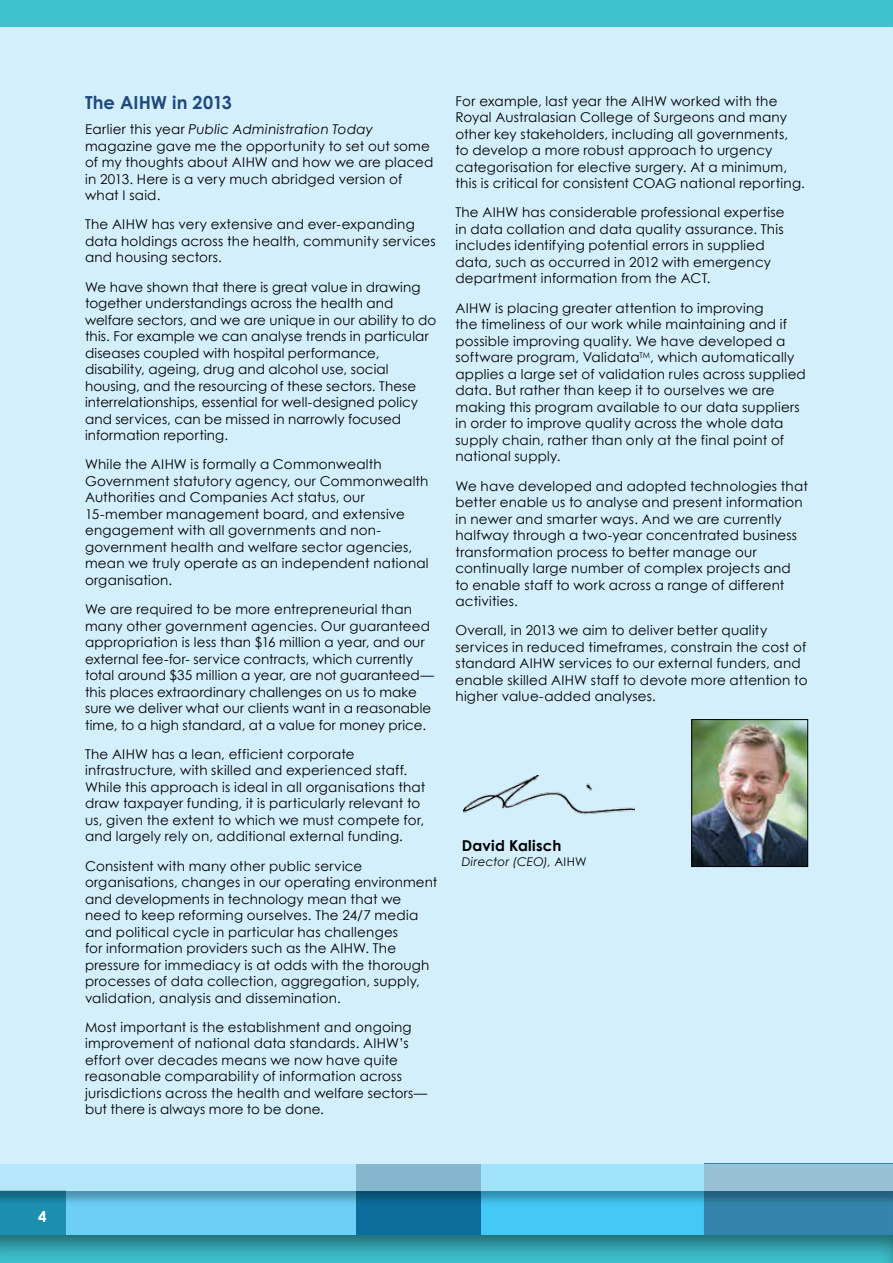
<style>
.page{position:relative;width:893px;height:1263px;background:#fff}
.page>*{position:absolute;margin:0;border:0;box-sizing:border-box;transform-origin:0 0}
.t1{font:700 18px "Century Gothic";letter-spacing:.005em;color:#1e4a7d}
.t2{font:700 15px "Century Gothic";letter-spacing:.015em;color:#000}
.t3{font:700 15px "Century Gothic";color:#fff}
.t4{font:13.5px/16.5px "Century Gothic";letter-spacing:.015em;color:#000}
.t5{font:italic 12px "Century Gothic";letter-spacing:.015em;color:#000}
.s1{font-style:italic}
.s2{font-style:normal}
</style>
<div class="page">
<div style="left:0;top:0;width:893px;height:1235px;background:#d4effc"></div>
<div style="left:0;top:1164px;width:392px;height:99px;background:#6dcff6"></div>
<div style="left:356px;top:1164px;width:126px;height:99px;background:#0d6e9e"></div>
<div style="left:482px;top:1164px;width:411px;height:99px;background:#44c8f5"></div>
<div style="left:0;top:1191px;width:65px;height:49px;background:#1d90b2"></div>
<div style="left:704px;top:1164px;width:189px;height:99px;background:#3385ad"></div>
<div style="left:0;top:0;width:893px;height:26px;background:#3ec2cf"></div>
<div style="left:0;top:1227px;width:893px;height:36px;background:#000;opacity:.49"></div>
<img style="left:463px;top:776px;width:172px;height:39px">
<hr style="left:891px;top:1162px;width:2px;height:101px;background:#000;opacity:.4">
<hr style="left:892px;top:1164px;width:1px;height:99px;background:#ffe99e">
<div style="left:0;top:1163px;width:893px;height:43px;background:#000;opacity:.6"></div>
<svg style="left:0;top:1164px;width:893px;height:27px;background:#a3d6eb"></svg>
<hr style="left:891px;top:0;width:2px;height:40px;background:#000;opacity:.4">
<svg style="left:892px;top:0;width:1px;height:26px"></svg>
<img style="left:693px;top:721px;width:113px;height:144px">
<div style="left:691px;top:719px;width:117px;height:148px;border:1px solid #000"></div>
<p class="t3" style="left:38px;top:1205px;width:10px">4</p>
<h1 class="t1" style="left:85px;top:89px;width:148px">The AIHW in 2013</h1>
<p class="t4" style="left:85px;top:121px;width:350px">Earlier this year <span class="s1">Public Administration Today </span>magazine gave me the opportunity to set out some of my thoughts about AIHW and how we are placed in 2013. Here is a very much abridged version of what I said.</p>
<p class="t4" style="left:85px;top:216px;width:352px">The AIHW has very extensive and ever-expanding data holdings across the health, community services and housing sectors.</p>
<p class="t4" style="left:85px;top:278px;width:353px">We have shown that there is great value in drawing together understandings across the health and welfare sectors, and we are unique in our ability to do this. For example we can analyse trends in particular diseases coupled with hospital performance, disability, ageing, drug and alcohol use, social housing, and the resourcing of these sectors. These interrelationships, essential for well-designed policy and services, can be missed in narrowly focused information reporting.</p>
<p class="t4" style="left:85px;top:456px;width:345px">While the AIHW is formally a Commonwealth Government statutory agency, our Commonwealth Authorities and Companies Act status, our 15-member management board, and extensive engagement with all governments and non&shy;government health and welfare sector agencies, mean we truly operate as an independent national organisation.</p>
<p class="t4" style="left:85px;top:601px;width:350px">We are required to be more entrepreneurial than many other government agencies. Our guaranteed appropriation is less than $16 million a year, and our external fee-for- service contracts, which currently total around $35 million a year, are not guaranteed— this places extraordinary challenges on us to make sure we deliver what our clients want in a reasonable time, to a high standard, at a value for money price.</p>
<p class="t4" style="left:85px;top:746px;width:342px">The AIHW has a lean, efficient corporate infrastructure, with skilled and experienced staff.<br>While this approach is ideal in all organisations that draw taxpayer funding, it is particularly relevant to us, given the extent to which we must compete for, and largely rely on, additional external funding.</p>
<p class="t4" style="left:85px;top:857px;width:354px">Consistent with many other public service organisations, changes in our operating environment and developments in technology mean that we need to keep reforming ourselves. The 24/7 media and political cycle in particular has challenges<br>for information providers such as the AIHW. The pressure for immediacy is at odds with the thorough processes of data collection, aggregation, supply, validation, analysis and dissemination.</p>
<p class="t4" style="left:85px;top:1018px;width:344px">Most important is the establishment and ongoing improvement of national data standards. AIHW’s effort over decades means we now have quite reasonable comparability of information across jurisdictions across the health and welfare sectors— but there is always more to be done.</p>
<p class="t4" style="left:455px;top:92px;width:351px">For example, last year the AIHW worked with the Royal Australasian College of Surgeons and many other key stakeholders, including all governments,<br>to develop a more robust approach to urgency categorisation for elective surgery. At a minimum, this is critical for consistent COAG national reporting.</p>
<p class="t4" style="left:455px;top:204px;width:331px">The AIHW has considerable professional expertise in data collation and data quality assurance. This includes identifying potential errors in supplied data, such as occurred in 2012 with emergency department information from the ACT.</p>
<p class="t4" style="left:455px;top:299px;width:352px">AIHW is placing greater attention to improving<br>the timeliness of our work while maintaining and if possible improving quality. We have developed a software program, Validata<sup>TM</sup>, which automatically applies a large set of validation rules across supplied data. But rather than keep it to ourselves we are making this program available to our data suppliers in order to improve quality across the whole data supply chain, rather than only at the final point of national supply.</p>
<p class="t4" style="left:455px;top:477px;width:354px">We have developed and adopted technologies that better enable us to analyse and present information in newer and smarter ways. And we are currently halfway through a two-year concentrated business transformation process to better manage our continually large number of complex projects and<br>to enable staff to work across a range of different activities.</p>
<p class="t4" style="left:455px;top:622px;width:354px">Overall, in 2013 we aim to deliver better quality services in reduced timeframes, constrain the cost of standard AIHW services to our external funders, and enable skilled AIHW staff to devote more attention to higher value-added analyses.</p>
<p class="t2" style="left:462px;top:834px;width:101px">David Kalisch</p>
<p class="t5" style="left:462px;top:854px;width:126px">Director (CEO), <span class="s2">AIHW</span></p>
</div>
